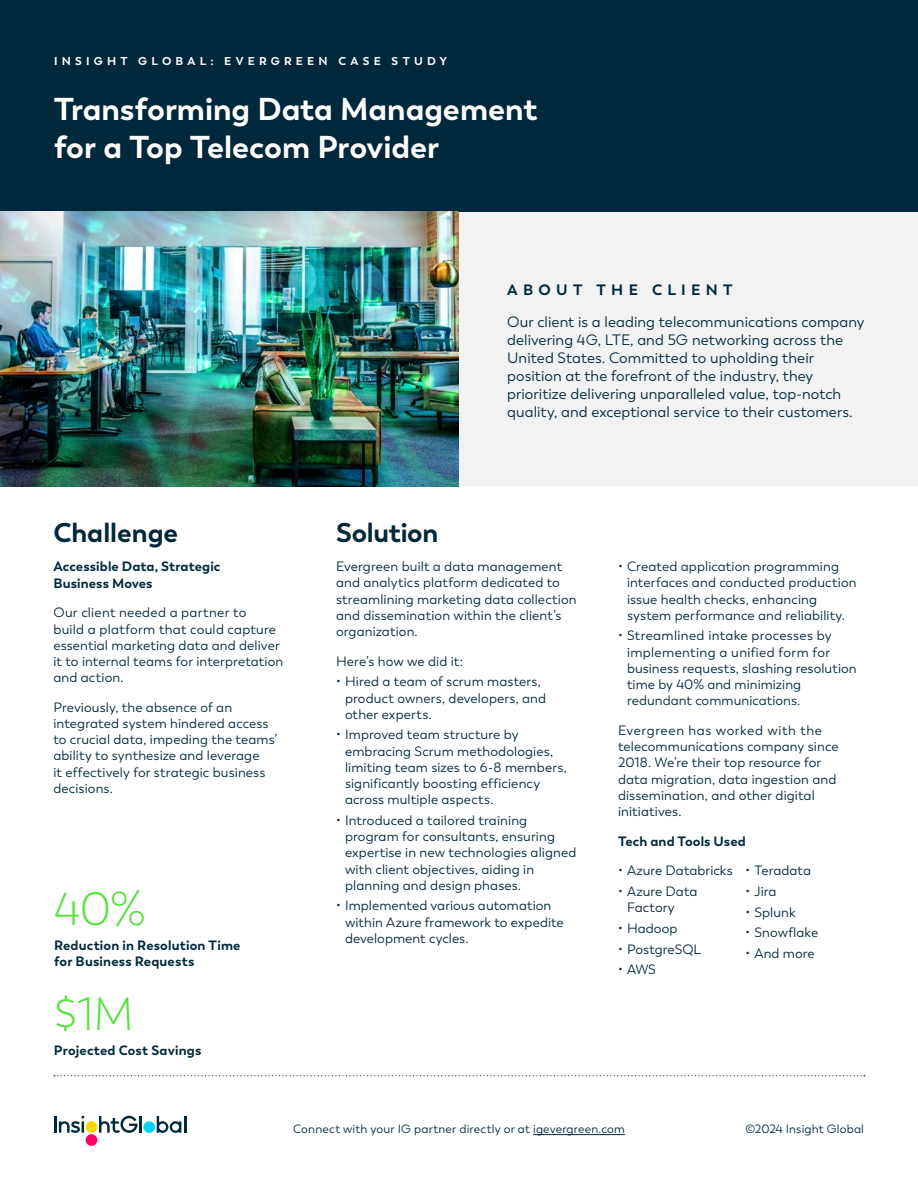
<style>
.page{position:relative;width:918px;height:1188px;background:#fff}
.page>*{position:absolute;margin:0;border:0;box-sizing:border-box;transform-origin:0 0}
.t1{font:300 46.5px "Trenda IG Text";color:#56e13b}
.t2{font:700 31.5px/37.8px "Trenda IG Display";color:#fff}
.t3{font:700 27px "Trenda IG Display";letter-spacing:-.005em;color:#00283c}
.t4{font:15px/18px "Trenda IG Text";letter-spacing:.005em;color:#00283c}
.t5{font:700 15px "Trenda IG Text";letter-spacing:.355em;color:#00283c}
.t6{font:13.5px/16.2px "Trenda IG Text";letter-spacing:.01em;color:#00283c}
.t7{font:700 13.5px/16.2px "Trenda IG Text";letter-spacing:.01em;color:#00283c}
.t8{font:12px "Trenda IG Text";letter-spacing:.015em;color:#00283c}
.t9{font:700 11.4px "Trenda IG Text";letter-spacing:.37em;color:#fff}
</style>
<div class="page">
<hr style="left:533px;top:1134px;width:92px;height:1px;background:#00283c">
<svg style="left:54px;top:1116px;width:30px;height:17px"></svg>
<hr style="left:139px;top:1116px;width:3px;height:17px;background:#00283c">
<svg style="left:157px;top:1116px;width:29px;height:17px"></svg>
<svg style="left:99px;top:1116px;width:39px;height:17px"></svg>
<div style="left:86px;top:1134px;width:11px;height:12px;background:#ff0069;border-radius:50%"></div>
<div style="left:86px;top:1121px;width:11px;height:12px;background:#ffd700;border-radius:50%"></div>
<div style="left:143px;top:1121px;width:12px;height:12px;background:#00d6f2;border-radius:50%"></div>
<div style="left:459px;top:212px;width:459px;height:274px;background:#f2f2f2"></div>
<svg style="left:54px;top:1075px;width:811px;height:1px"></svg>
<div style="left:0;top:0;width:918px;height:212px;background:#00283c"></div>
<img style="left:0;top:212px;width:459px;height:274px">
<p class="t9" style="left:54px;top:54px;width:395px">INSIGHT GLOBAL: EVERGREEN CASE STUDY</p>
<h2 class="t2" style="left:54px;top:91px;width:485px">Transforming Data Management for a Top Telecom Provider</h2>
<p class="t5" style="left:507px;top:281px;width:227px">ABOUT THE CLIENT</p>
<p class="t4" style="left:507px;top:313px;width:359px">Our client is a leading telecommunications company delivering 4G, LTE, and 5G networking across the United States. Committed to upholding their position at the forefront of the industry, they prioritize delivering unparalleled value, top-notch quality, and exceptional service to their customers.</p>
<h3 class="t3" style="left:53px;top:516px;width:126px">Challenge</h3>
<p class="t7" style="left:53px;top:559px;width:168px">Accessible Data, Strategic<br>Business Moves</p>
<p class="t6" style="left:53px;top:605px;width:231px">Our client needed a partner to<br>build a platform that could capture essential marketing data and deliver it to internal teams for interpretation and action.</p>
<p class="t6" style="left:53px;top:699px;width:225px">Previously, the absence of an integrated system hindered access to crucial data, impeding the teams’ ability to synthesize and leverage<br>it effectively for strategic business decisions.</p>
<h1 class="t1" style="left:54px;top:882px;width:93px">40%</h1>
<p class="t7" style="left:54px;top:937px;width:188px">Reduction in Resolution Time for Business Requests</p>
<h1 class="t1" style="left:54px;top:988px;width:82px">$1M</h1>
<p class="t7" style="left:54px;top:1043px;width:149px">Projected Cost Savings</p>
<h3 class="t3" style="left:336px;top:516px;width:104px">Solution</h3>
<p class="t6" style="left:336px;top:559px;width:242px">Evergreen built a data management and analytics platform dedicated to streamlining marketing data collection and dissemination within the client’s organization.</p>
<p class="t6" style="left:336px;top:653px;width:129px">Here’s how we did it:</p>
<p class="t6" style="left:345px;top:674px;width:203px;text-indent:-9px">• Hired a team of scrum masters, product owners, developers, and other experts.</p>
<p class="t6" style="left:345px;top:727px;width:223px;text-indent:-9px">• Improved team structure by embracing Scrum methodologies, limiting team sizes to 6-8 members, significantly boosting efficiency across multiple aspects.</p>
<p class="t6" style="left:345px;top:812px;width:233px;text-indent:-9px">• Introduced a tailored training program for consultants, ensuring expertise in new technologies aligned with client objectives, aiding in planning and design phases.</p>
<p class="t6" style="left:345px;top:898px;width:220px;text-indent:-9px">• Implemented various automation within Azure framework to expedite development cycles.</p>
<p class="t6" style="left:627px;top:559px;width:231px;text-indent:-9px">• Created application programming interfaces and conducted production issue health checks, enhancing system performance and reliability.</p>
<p class="t6" style="left:627px;top:628px;width:231px;text-indent:-9px">• Streamlined intake processes by implementing a unified form for business requests, slashing resolution time by 40% and minimizing redundant communications.</p>
<p class="t6" style="left:618px;top:722px;width:222px">Evergreen has worked with the telecommunications company since<br>2018. We’re their top resource for data migration, data ingestion and dissemination, and other digital initiatives.</p>
<p class="t7" style="left:618px;top:833px;width:129px">Tech and Tools Used</p>
<p class="t6" style="left:618px;top:863px;width:116px">• Azure Databricks</p>
<p class="t6" style="left:627px;top:883px;width:72px;text-indent:-9px">• Azure Data<br>Factory</p>
<p class="t6" style="left:618px;top:920px;width:61px">• Hadoop</p>
<p class="t6" style="left:618px;top:941px;width:85px">• PostgreSQL</p>
<p class="t6" style="left:618px;top:962px;width:39px">• AWS</p>
<p class="t6" style="left:746px;top:863px;width:67px">• Teradata</p>
<p class="t6" style="left:746px;top:883px;width:33px">• Jira</p>
<p class="t6" style="left:746px;top:904px;width:52px">• Splunk</p>
<p class="t6" style="left:746px;top:925px;width:74px">• Snowflake</p>
<p class="t6" style="left:746px;top:946px;width:71px">• And more</p>
<p class="t8" style="left:293px;top:1122px;width:333px">Connect with your IG partner directly or at igevergreen.com</p>
<p class="t8" style="left:745px;top:1122px;width:120px">©2024 Insight Global</p>
</div>
